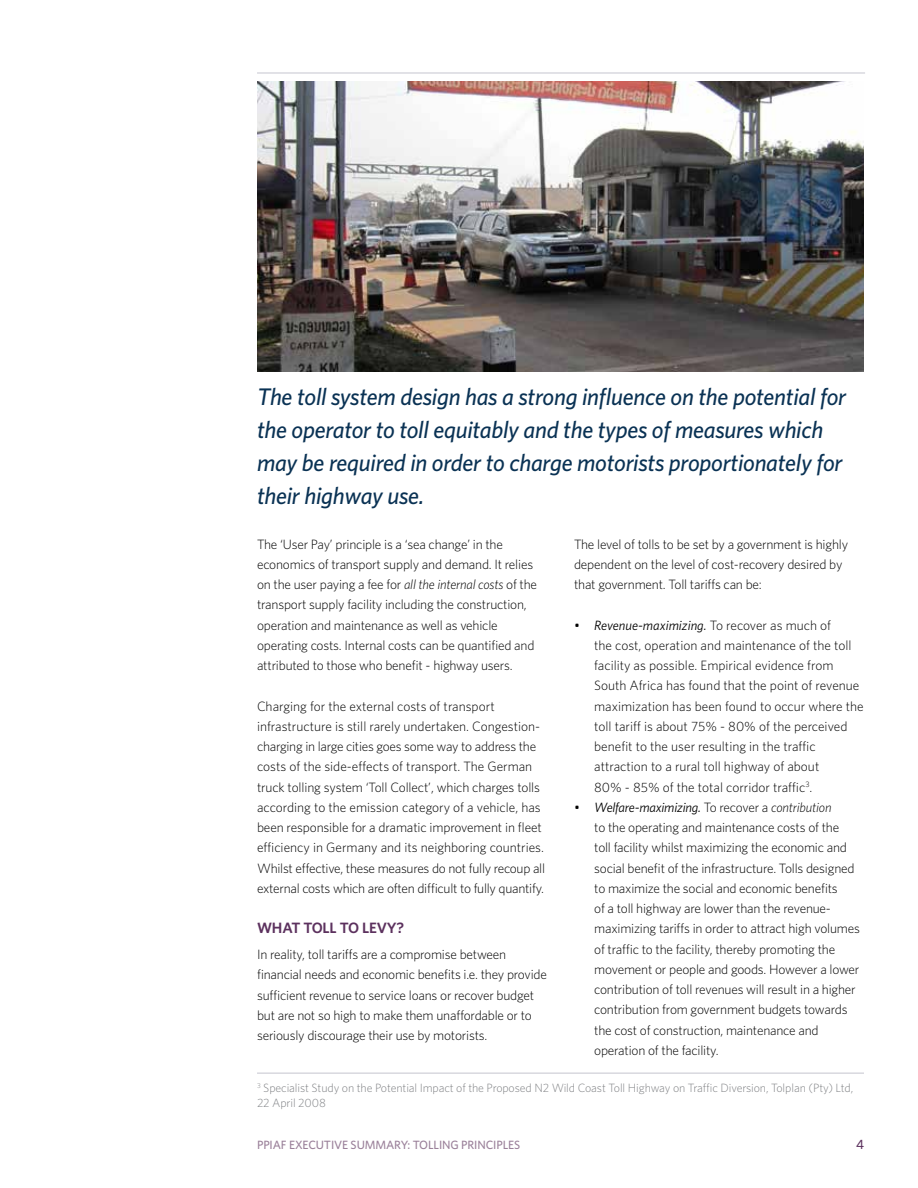
<style>
.page{position:relative;width:918px;height:1188px;background:#fff}
.page>*{position:absolute;margin:0;border:0;box-sizing:border-box;transform-origin:0 0}
.t1{font:italic 500 24px/33px "Whitney";letter-spacing:-.01em;color:#0a3254}
.t2{font:600 15px "Whitney";letter-spacing:-.01em;color:#5c315e}
.t3{font:300 13.5px/20.2px "Whitney";letter-spacing:-.015em;color:#000}
.t4{font:500 13.5px "Whitney";color:#5c315e}
.t5{font:300 12px/15px "Whitney";letter-spacing:-.01em;color:#808285}
.t6{font:500 12px "Whitney";letter-spacing:-.01em;color:#9b819a}
.s1{font-weight:400;font-style:italic}
.s2{font-style:italic}
</style>
<div class="page">
<hr style="left:257px;top:1072px;width:607px;height:2px;background:#d8d8df">
<img style="left:257px;top:81px;width:607px;height:291px">
<hr style="left:257px;top:72px;width:608px;height:2px;background:#d8d8df">
<h1 class="t1" style="left:257px;top:380px;width:591px">The toll system design has a strong influence on the potential for the operator to toll equitably and the types of measures which may be required in order to charge motorists proportionately for their highway use.</h1>
<p class="t3" style="left:574px;top:533px;width:276px">The level of tolls to be set by a government is highly dependent on the level of cost-recovery desired by that government. Toll tariffs can be:</p>
<p class="t3" style="left:594px;top:614px;width:271px;text-indent:-20px"><span class="s1">• Revenue-maximizing.</span> To recover as much of<br>the cost, operation and maintenance of the toll facility as possible. Empirical evidence from South Africa has found that the point of revenue maximization has been found to occur where the toll tariff is about 75% - 80% of the perceived benefit to the user resulting in the traffic attraction to a rural toll highway of about<br>80% - 85% of the total corridor traffic<sup>3</sup>.</p>
<p class="t3" style="left:594px;top:797px;width:267px;text-indent:-20px"><span class="s1">• Welfare-maximizing.</span> To recover a <span class="s2">contribution<br></span>to the operating and maintenance costs of the<br>toll facility whilst maximizing the economic and social benefit of the infrastructure. Tolls designed to maximize the social and economic benefits<br>of a toll highway are lower than the revenue&shy;maximizing tariffs in order to attract high volumes of traffic to the facility, thereby promoting the movement or people and goods. However a lower contribution of toll revenues will result in a higher contribution from government budgets towards the cost of construction, maintenance and operation of the facility.</p>
<p class="t5" style="left:257px;top:1080px;width:598px"><sup>3</sup> Specialist Study on the Potential Impact of the Proposed N2 Wild Coast Toll Highway on Traffic Diversion, Tolplan (Pty) Ltd,<br>22 April 2008</p>
<p class="t6" style="left:257px;top:1137px;width:265px">PPIAF EXECUTIVE SUMMARY: TOLLING PRINCIPLES</p>
<p class="t4" style="left:856px;top:1135px;width:9px">4</p>
<p class="t3" style="left:257px;top:533px;width:282px">The ‘User Pay’ principle is a ‘sea change’ in the economics of transport supply and demand. It relies on the user paying a fee for <span class="s2">all the internal costs</span> of the transport supply facility including the construction, operation and maintenance as well as vehicle operating costs. Internal costs can be quantified and attributed to those who benefit - highway users.</p>
<p class="t3" style="left:257px;top:695px;width:290px">Charging for the external costs of transport infrastructure is still rarely undertaken. Congestion&shy;charging in large cities goes some way to address the costs of the side-effects of transport. The German truck tolling system ‘Toll Collect’, which charges tolls according to the emission category of a vehicle, has been responsible for a dramatic improvement in fleet efficiency in Germany and its neighboring countries.<br>Whilst effective, these measures do not fully recoup all external costs which are often difficult to fully quantify.</p>
<p class="t2" style="left:257px;top:918px;width:149px">WHAT TOLL TO LEVY?</p>
<p class="t3" style="left:257px;top:944px;width:291px">In reality, toll tariffs are a compromise between financial needs and economic benefits i.e. they provide sufficient revenue to service loans or recover budget but are not so high to make them unaffordable or to seriously discourage their use by motorists.</p>
</div>
